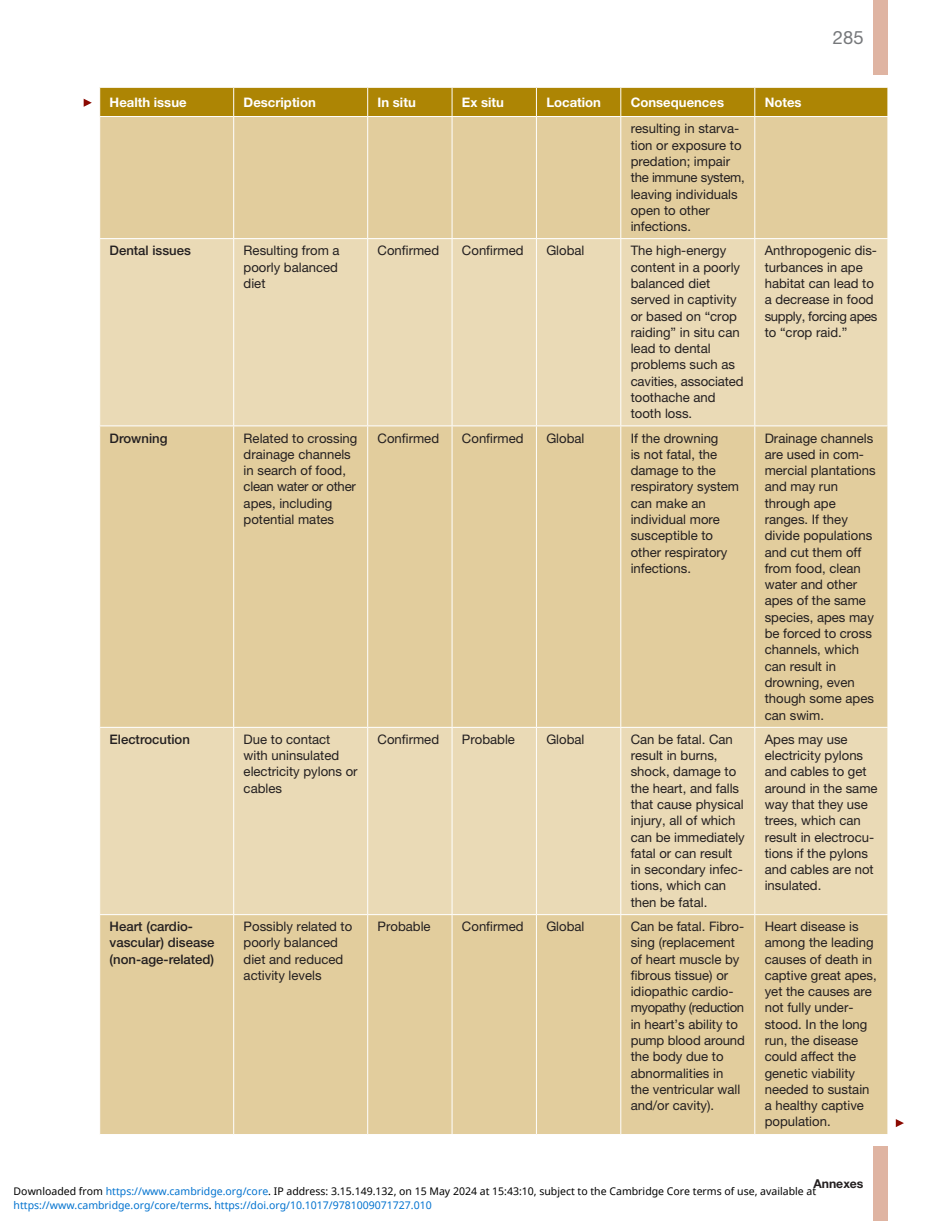
<style>
.page{position:relative;width:938px;height:1221px;background:#fff}
.page>*{position:absolute;margin:0;border:0;box-sizing:border-box;transform-origin:0 0}
.t1{font:18.38px "Helvetica Neue LT Pro";color:#76787b}
.t2{font:13.12px/16.3px "Helvetica Neue LT Pro";color:#231f20}
.t3{font:500 13.12px/16.3px "Helvetica Neue LT Pro";color:#231f20}
.t4{font:700 13.12px "Helvetica Neue LT Pro";color:#fff}
.t5{font:700 12.25px "Helvetica Neue LT Pro";color:#231f20}
.t6{font:10.5px "Noto Sans";color:#000}
.t7{font:10.5px "Noto Sans";color:#0172cf}
.s1{color:#0172cf}
.s2{color:#000}
</style>
<div class="page">
<div style="left:873px;top:0;width:15px;height:74px;background:#dfb4a2"></div>
<div style="left:873px;top:1146px;width:15px;height:74px;background:#dfb4a2"></div>
<svg style="left:895px;top:1119px;width:9px;height:8px"></svg>
<div style="left:100px;top:117px;width:787px;height:1016px;background:#e2cd9d"></div>
<svg style="left:100px;top:239px;width:787px;height:675px;background:#e6d4ab"></svg>
<div style="left:99px;top:87px;width:789px;height:29px;background:#ad8504"></div>
<hr style="left:233px;top:117px;width:1px;height:121px;background:#fff">
<hr style="left:367px;top:117px;width:1px;height:121px;background:#fff">
<hr style="left:451px;top:117px;width:1px;height:121px;background:#fff">
<hr style="left:536px;top:117px;width:1px;height:121px;background:#fff">
<hr style="left:620px;top:117px;width:1px;height:121px;background:#fff">
<hr style="left:754px;top:117px;width:1px;height:121px;background:#fff">
<hr style="left:99px;top:238px;width:135px;height:1px;background:#fff">
<hr style="left:234px;top:238px;width:134px;height:1px;background:#fff">
<hr style="left:233px;top:239px;width:1px;height:186px;background:#fff">
<hr style="left:368px;top:238px;width:84px;height:1px;background:#fff">
<hr style="left:367px;top:239px;width:1px;height:186px;background:#fff">
<hr style="left:452px;top:238px;width:84px;height:1px;background:#fff">
<hr style="left:451px;top:239px;width:1px;height:186px;background:#fff">
<hr style="left:536px;top:238px;width:85px;height:1px;background:#fff">
<hr style="left:536px;top:239px;width:1px;height:186px;background:#fff">
<hr style="left:621px;top:238px;width:133px;height:1px;background:#fff">
<hr style="left:620px;top:239px;width:1px;height:186px;background:#fff">
<hr style="left:754px;top:238px;width:134px;height:1px;background:#fff">
<hr style="left:754px;top:239px;width:1px;height:186px;background:#fff">
<hr style="left:99px;top:425px;width:135px;height:1px;background:#fff">
<hr style="left:234px;top:425px;width:134px;height:1px;background:#fff">
<hr style="left:233px;top:426px;width:1px;height:300px;background:#fff">
<hr style="left:368px;top:425px;width:84px;height:1px;background:#fff">
<hr style="left:367px;top:426px;width:1px;height:300px;background:#fff">
<hr style="left:452px;top:425px;width:84px;height:1px;background:#fff">
<hr style="left:451px;top:426px;width:1px;height:300px;background:#fff">
<hr style="left:536px;top:425px;width:85px;height:1px;background:#fff">
<hr style="left:536px;top:426px;width:1px;height:300px;background:#fff">
<hr style="left:621px;top:425px;width:133px;height:1px;background:#fff">
<hr style="left:620px;top:426px;width:1px;height:300px;background:#fff">
<hr style="left:754px;top:425px;width:134px;height:1px;background:#fff">
<hr style="left:754px;top:426px;width:1px;height:300px;background:#fff">
<hr style="left:99px;top:726px;width:135px;height:1px;background:#fff">
<hr style="left:234px;top:726px;width:134px;height:1px;background:#fff">
<hr style="left:233px;top:727px;width:1px;height:187px;background:#fff">
<hr style="left:368px;top:726px;width:84px;height:1px;background:#fff">
<hr style="left:367px;top:727px;width:1px;height:187px;background:#fff">
<hr style="left:452px;top:726px;width:84px;height:1px;background:#fff">
<hr style="left:451px;top:727px;width:1px;height:187px;background:#fff">
<hr style="left:536px;top:726px;width:85px;height:1px;background:#fff">
<hr style="left:536px;top:727px;width:1px;height:187px;background:#fff">
<hr style="left:621px;top:726px;width:133px;height:1px;background:#fff">
<hr style="left:620px;top:727px;width:1px;height:187px;background:#fff">
<hr style="left:754px;top:726px;width:134px;height:1px;background:#fff">
<hr style="left:754px;top:727px;width:1px;height:187px;background:#fff">
<hr style="left:99px;top:914px;width:135px;height:1px;background:#fff">
<hr style="left:234px;top:914px;width:134px;height:1px;background:#fff">
<hr style="left:233px;top:915px;width:1px;height:218px;background:#fff">
<hr style="left:368px;top:914px;width:84px;height:1px;background:#fff">
<hr style="left:367px;top:915px;width:1px;height:218px;background:#fff">
<hr style="left:452px;top:914px;width:84px;height:1px;background:#fff">
<hr style="left:451px;top:915px;width:1px;height:218px;background:#fff">
<hr style="left:536px;top:914px;width:85px;height:1px;background:#fff">
<hr style="left:536px;top:915px;width:1px;height:218px;background:#fff">
<hr style="left:621px;top:914px;width:133px;height:1px;background:#fff">
<hr style="left:620px;top:915px;width:1px;height:218px;background:#fff">
<hr style="left:754px;top:914px;width:134px;height:1px;background:#fff">
<hr style="left:754px;top:915px;width:1px;height:218px;background:#fff">
<svg style="left:83px;top:98px;width:9px;height:9px"></svg>
<h1 class="t1" style="left:833px;top:26px;width:32px">285</h1>
<p class="t4" style="left:110px;top:94px;width:79px">Health issue</p>
<p class="t4" style="left:244px;top:94px;width:74px">Description</p>
<p class="t4" style="left:377px;top:94px;width:40px">In situ</p>
<p class="t4" style="left:462px;top:94px;width:44px">Ex situ</p>
<p class="t4" style="left:546px;top:94px;width:56px">Location</p>
<p class="t4" style="left:630px;top:94px;width:95px">Consequences</p>
<p class="t4" style="left:764px;top:94px;width:38px">Notes</p>
<p class="t2" style="left:630px;top:120px;width:116px">resulting in starva&shy;tion or exposure to predation; impair the immune system, leaving individuals open to other infections.</p>
<p class="t3" style="left:110px;top:242px;width:83px">Dental issues</p>
<p class="t2" style="left:244px;top:242px;width:98px">Resulting from a poorly balanced diet</p>
<p class="t2" style="left:377px;top:242px;width:63px">Confirmed</p>
<p class="t2" style="left:462px;top:242px;width:63px">Confirmed</p>
<p class="t2" style="left:546px;top:242px;width:40px">Global</p>
<p class="t2" style="left:630px;top:242px;width:114px">The high-energy content in a poorly balanced diet served in captivity or based on “crop raiding” in situ can lead to dental problems such as cavities, associated toothache and tooth loss.</p>
<p class="t2" style="left:764px;top:242px;width:114px">Anthropogenic dis&shy;turbances in ape habitat can lead to a decrease in food supply, forcing apes to “crop raid.”</p>
<p class="t3" style="left:110px;top:429px;width:59px">Drowning</p>
<p class="t2" style="left:244px;top:429px;width:115px">Related to crossing drainage channels in search of food, clean water or other apes, including potential mates</p>
<p class="t2" style="left:377px;top:429px;width:63px">Confirmed</p>
<p class="t2" style="left:462px;top:429px;width:63px">Confirmed</p>
<p class="t2" style="left:546px;top:429px;width:40px">Global</p>
<p class="t2" style="left:630px;top:429px;width:110px">If the drowning<br>is not fatal, the damage to the respiratory system can make an individual more susceptible to other respiratory infections.</p>
<p class="t2" style="left:764px;top:429px;width:112px">Drainage channels are used in com&shy;mercial plantations and may run through ape ranges. If they divide populations and cut them off from food, clean water and other apes of the same species, apes may be forced to cross channels, which can result in drowning, even though some apes can swim.</p>
<p class="t3" style="left:110px;top:730px;width:82px">Electrocution</p>
<p class="t2" style="left:244px;top:730px;width:115px">Due to contact with uninsulated electricity pylons or cables</p>
<p class="t2" style="left:377px;top:730px;width:63px">Confirmed</p>
<p class="t2" style="left:462px;top:730px;width:54px">Probable</p>
<p class="t2" style="left:546px;top:730px;width:40px">Global</p>
<p class="t2" style="left:630px;top:730px;width:116px">Can be fatal. Can result in burns, shock, damage to the heart, and falls that cause physical injury, all of which can be immediately fatal or can result in secondary infec&shy;tions, which can then be fatal.</p>
<p class="t2" style="left:764px;top:730px;width:114px">Apes may use electricity pylons and cables to get around in the same way that they use trees, which can result in electrocu&shy;tions if the pylons and cables are not insulated.</p>
<p class="t3" style="left:110px;top:918px;width:106px">Heart (cardio&shy;vascular) disease (non-age-related)</p>
<p class="t2" style="left:244px;top:917px;width:110px">Possibly related to poorly balanced diet and reduced activity levels</p>
<p class="t2" style="left:377px;top:917px;width:54px">Probable</p>
<p class="t2" style="left:462px;top:917px;width:63px">Confirmed</p>
<p class="t2" style="left:546px;top:917px;width:40px">Global</p>
<p class="t2" style="left:630px;top:917px;width:116px">Can be fatal. Fibro&shy;sing (replacement of heart muscle by fibrous tissue) or idiopathic cardio&shy;myopathy (reduction in heart’s ability to pump blood around the body due to abnormalities in the ventricular wall and/or cavity).</p>
<p class="t2" style="left:764px;top:917px;width:114px">Heart disease is among the leading causes of death in captive great apes, yet the causes are not fully under&shy;stood. In the long run, the disease could affect the genetic viability needed to sustain a healthy captive population.</p>
<p class="t5" style="left:813px;top:1176px;width:52px">Annexes</p>
<p class="t6" style="left:14px;top:1183px;width:804px">Downloaded from <span class="s1">https://www.cambridge.org/core</span>. IP address: 3.15.149.132, on 15 May 2024 at 15:43:10, subject to the Cambridge Core terms of use, available at</p>
<p class="t7" style="left:14px;top:1197px;width:419px">https://www.cambridge.org/core/terms<span class="s2">.</span> https://doi.org/10.1017/9781009071727.010</p>
</div>
